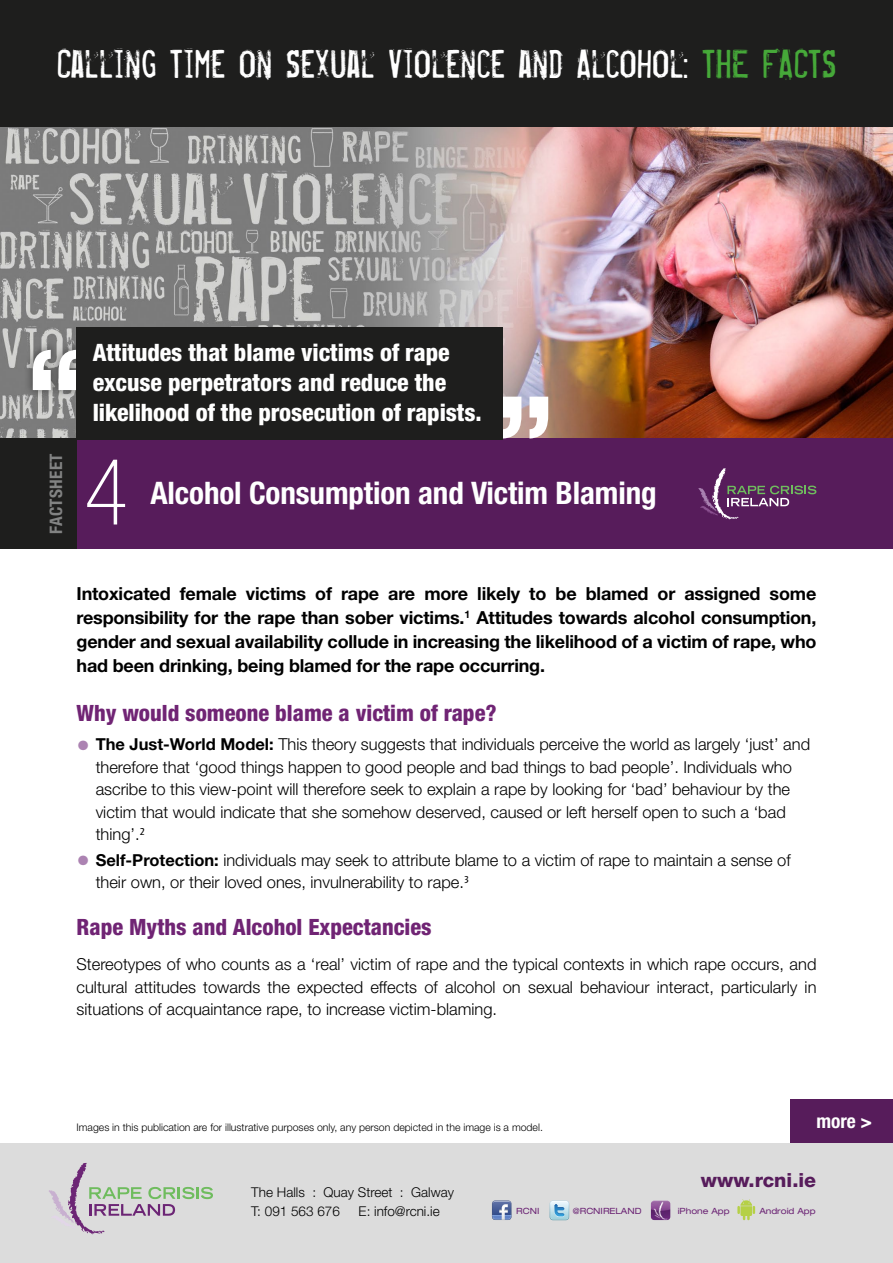
<style>
.page{position:relative;width:893px;height:1263px;background:#fff}
.page>*{position:absolute;margin:0;border:0;box-sizing:border-box;transform-origin:0 0}
.t1{font:100 condensed 91.5px "Helvetica Neue";color:#fff}
.t2{font:42px "Misproject";letter-spacing:-.005em;color:#fff}
.t3{font:700 condensed 31.05px "Helvetica Neue";letter-spacing:-.005em;color:#fff}
.t4{font:800 condensed 24px/30px "Helvetica Neue";letter-spacing:-.005em;color:#fff}
.t5{font:800 condensed 22.5px "Helvetica Neue";color:#702474}
.t6{font:800 19.5px "Helvetica Neue";color:#571c5b}
.t7{font:700 condensed 19.5px "Helvetica Neue";color:#fff}
.t8{font:700 18px/24px "Helvetica Neue";letter-spacing:-.01em;color:#000;text-align:justify}
.t9{font:700 condensed 17.25px "Helvetica Neue";letter-spacing:.015em;color:#828383}
.t10{font:300 16.5px/22.5px "Helvetica Neue";color:#000}
.t11{font:300 13.5px/18.8px "Helvetica Neue";color:#000}
.t12{font:300 10.5px "Helvetica Neue";color:#000}
.t13{font:expanded 8.55px "Helvetica Neue";color:#6c2575}
.s1{color:#46a939}
.s2{font-size:27px;color:#ac83b2}
.s3{font-weight:700}
</style>
<div class="page">
<img style="left:0;top:127px;width:893px;height:312px">
<div style="left:791px;top:1099px;width:102px;height:45px;background:#571c5b"></div>
<div style="left:0;top:1144px;width:893px;height:119px;background:#dcdcdc"></div>
<div style="left:0;top:0;width:893px;height:127px;background:#1e1e1d"></div>
<svg style="left:49px;top:1163px;width:164px;height:71px"></svg>
<svg style="left:492px;top:1200px;width:19px;height:20px"></svg>
<svg style="left:550px;top:1201px;width:19px;height:19px"></svg>
<img style="left:651px;top:1200px;width:19px;height:20px">
<svg style="left:737px;top:1199px;width:18px;height:21px"></svg>
<div style="left:0;top:439px;width:893px;height:110px;background:#571c5b"></div>
<div style="left:0;top:439px;width:77px;height:110px;background:#1e1e1d"></div>
<svg style="left:698px;top:468px;width:118px;height:51px"></svg>
<div style="left:24px;top:341px;width:62px;height:58px;background:#000;opacity:.34"></div>
<svg style="left:33px;top:350px;width:18px;height:40px"></svg>
<svg style="left:59px;top:350px;width:18px;height:40px"></svg>
<svg style="left:503px;top:397px;width:18px;height:42px"></svg>
<svg style="left:529px;top:397px;width:19px;height:42px"></svg>
<div style="left:77px;top:327px;width:426px;height:113px;background:#1e1e1d"></div>
<h2 class="t2" style="left:56px;top:36px;width:781px">CALLING TIME ON SEXUAL VIOLENCE AND ALCOHOL: <span class="s1">THE FACTS</span></h2>
<p class="t9" style="left:46px;top:534px;width:82px;rotate:-90deg">FACTSHEET</p>
<h3 class="t4" style="left:93px;top:337px;width:390px">Attitudes that blame victims of rape excuse perpetrators and reduce the likelihood of the prosecution of rapists.</h3>
<h1 class="t1" style="left:84px;top:441px;width:45px">4</h1>
<h3 class="t3" style="left:150px;top:474px;width:508px">Alcohol Consumption and Victim Blaming</h3>
<p class="t8" style="left:77px;top:581px;width:741px">Intoxicated female victims of rape are more likely to be blamed or assigned some responsibility for the rape than sober victims.<sup>1</sup> Attitudes towards alcohol consumption, gender and sexual availability collude in increasing the likelihood of a victim of rape, who had been drinking, being blamed for the rape occurring.</p>
<h3 class="t5" style="left:77px;top:699px;width:422px">Why would someone blame a victim of rape?</h3>
<p class="t10" style="left:96px;top:733px;width:716px;text-indent:-19px"><span class="s2">•</span> <span class="s3">The Just-World Model:</span> This theory suggests that individuals perceive the world as largely ‘just’ and therefore that ‘good things happen to good people and bad things to bad people’. Individuals who ascribe to this view-point will therefore seek to explain a rape by looking for ‘bad’ behaviour by the victim that would indicate that she somehow deserved, caused or left herself open to such a ‘bad thing’.<sup>2</sup></p>
<p class="t10" style="left:96px;top:848px;width:696px;text-indent:-19px"><span class="s2">•</span> <span class="s3">Self-Protection:</span> individuals may seek to attribute blame to a victim of rape to maintain a sense of their own, or their loved ones, invulnerability to rape.<sup>3</sup></p>
<h3 class="t5" style="left:77px;top:913px;width:357px">Rape Myths and Alcohol Expectancies</h3>
<p class="t10" style="left:77px;top:953px;width:741px;text-align:justify">Stereotypes of who counts as a ‘real’ victim of rape and the typical contexts in which rape occurs, and cultural attitudes towards the expected effects of alcohol on sexual behaviour interact, particularly in situations of acquaintance rape, to increase victim-blaming.</p>
<p class="t12" style="left:77px;top:1121px;width:468px">Images in this publication are for illustrative purposes only, any person depicted in the image is a model.</p>
<p class="t7" style="left:816px;top:1110px;width:57px">more &gt;</p>
<p class="t11" style="left:251px;top:1182px;width:204px">The Halls : Quay Street : Galway<br>T: 091 563 676</p>
<p class="t11" style="left:359px;top:1201px;width:83px">E: info@rcni.ie</p>
<p class="t6" style="left:701px;top:1168px;width:117px">www.rcni.ie</p>
<p class="t13" style="left:516px;top:1206px;width:25px">RCNI</p>
<p class="t13" style="left:573px;top:1206px;width:70px">@RCNIRELAND</p>
<p class="t13" style="left:678px;top:1206px;width:53px">iPhone App</p>
<p class="t13" style="left:759px;top:1206px;width:58px">Android App</p>
</div>
